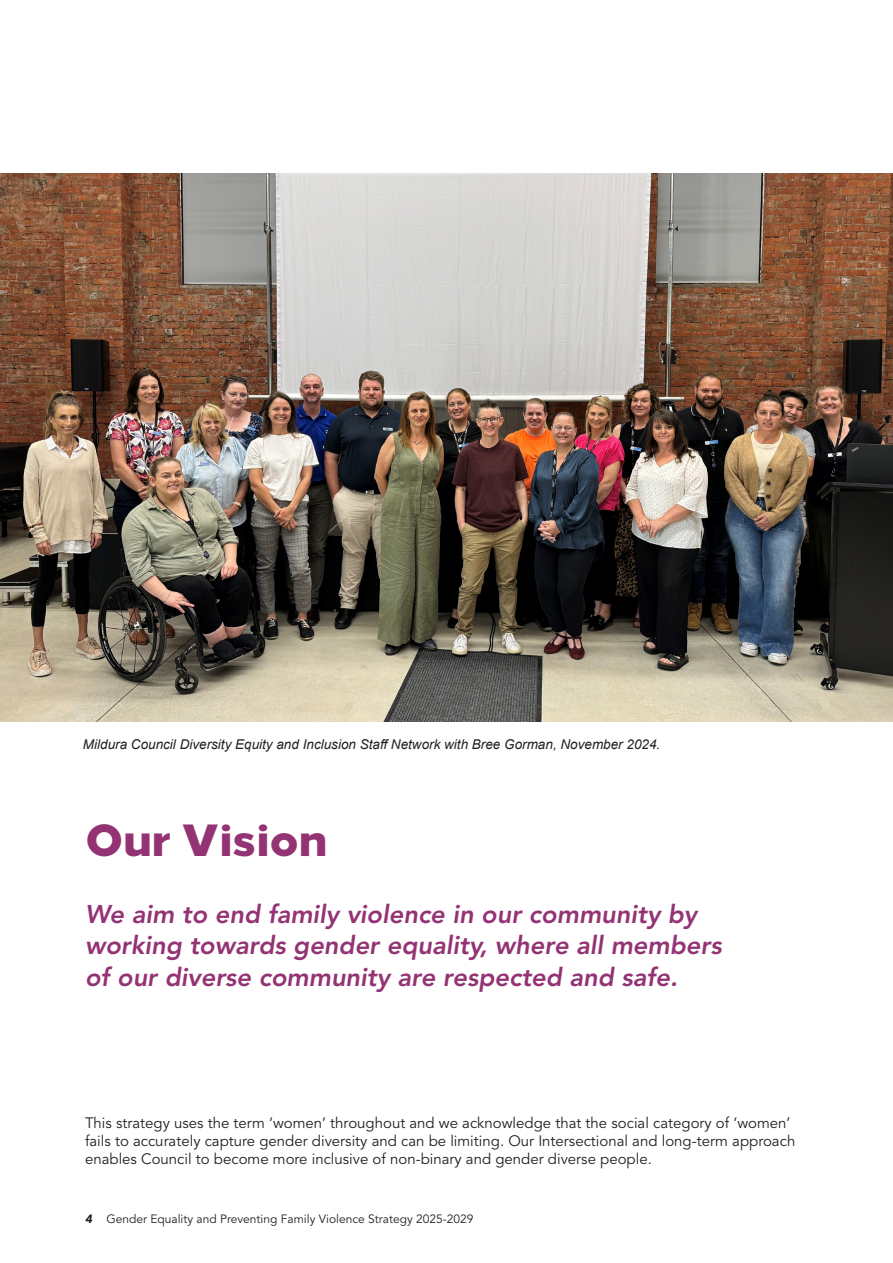
<style>
.page{position:relative;width:893px;height:1263px;background:#fff}
.page>*{position:absolute;margin:0;border:0;box-sizing:border-box;transform-origin:0 0}
.Heading{font:800 45px "Loew";color:#943374}
.Sub_Heading{font:italic 800 25.5px "Avenir LT Std";color:#943374}
.Body_text{font:15px/18px "Avenir LT Std";color:#231f20}
.t1{font:italic 13.5px "Arial";color:#231f20}
.t2{font:12px "Avenir LT Std";color:#231f20}
.s1{font-weight:900;font-style:italic}
</style>
<div class="page">
<img style="left:0;top:173px;width:893px;height:549px">
<p class="t1" style="left:83px;top:736px;width:579px">Mildura Council Diversity Equity and Inclusion Staff Network with Bree Gorman, November 2024.</p>
<p class="Heading" style="left:85px;top:802px;width:244px">Our Vision</p>
<p class="Sub_Heading" style="left:85px;top:899px;width:614px">We aim to end family violence in our community by</p>
<p class="Sub_Heading" style="left:85px;top:929px;width:638px">working towards gender equality, where all members</p>
<p class="Sub_Heading" style="left:85px;top:962px;width:594px">of our diverse community are respected and safe.</p>
<p class="Body_text" style="left:85px;top:1114px;width:712px">This strategy uses the term ‘women’ throughout and we acknowledge that the social category of ‘women’ fails to accurately capture gender diversity and can be limiting. Our Intersectional and long-term approach enables Council to become more inclusive of non-binary and gender diverse people.</p>
<p class="t2" style="left:85px;top:1212px;width:390px"><span class="s1">4</span> Gender Equality and Preventing Family Violence Strategy 2025-2029</p>
</div>
